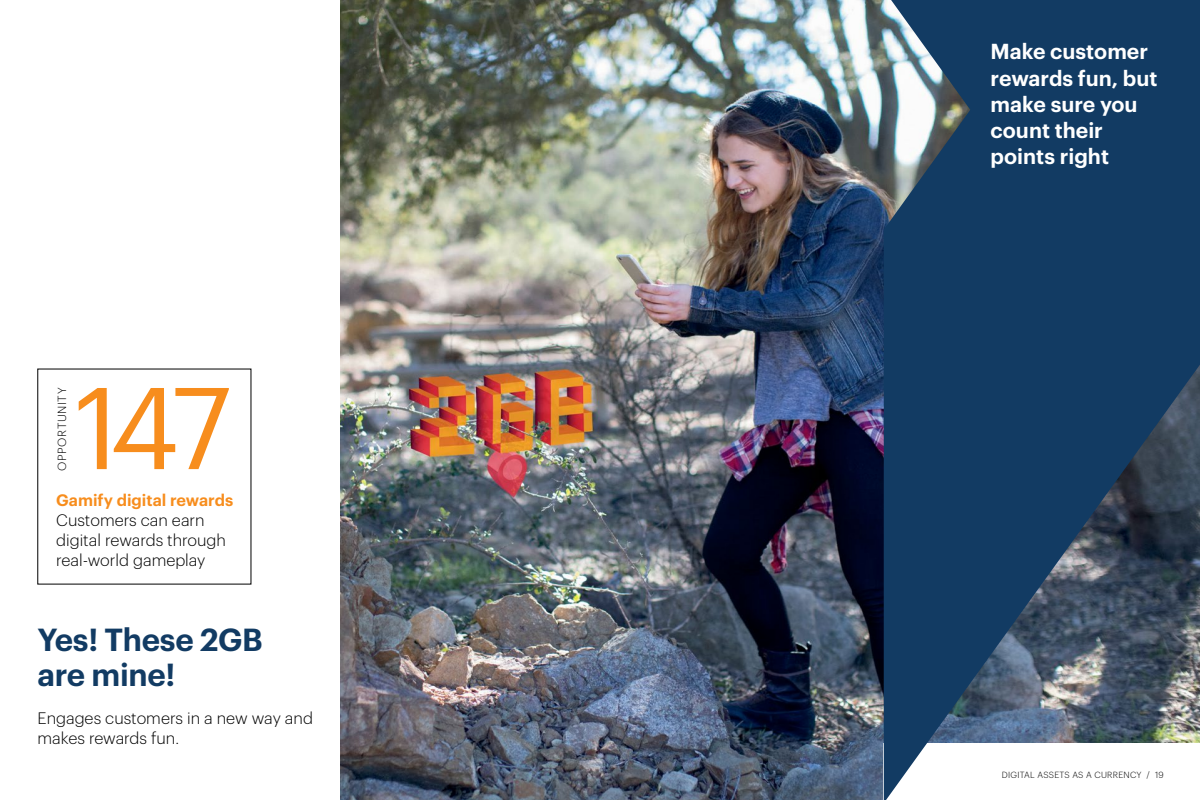
<style>
.page{position:relative;width:1200px;height:800px;background:#fff}
.page>*{position:absolute;margin:0;border:0;box-sizing:border-box;transform-origin:0 0}
.t1{font:113.44px "Graphik";color:#f78d1d}
.t2{font:600 31.25px/35px "Graphik";letter-spacing:-.01em;color:#123b63}
.t3{font:600 21.25px/26.2px "Graphik";color:#fff}
.t4{font:300 16.25px/20px "Graphik";color:#000}
.t5{font:600 16.25px "Graphik";color:#f78d1d}
.t6{font:300 11.56px "Graphik";letter-spacing:.05em;color:#000}
.t7{font:300 8.75px "Graphik";letter-spacing:.03em;color:#000}
</style>
<div class="page">
<img style="left:341px;top:0;width:543px;height:800px">
<svg style="left:884px;top:0;width:316px;height:800px;background:#345371"></svg>
<p class="t6" style="left:54px;top:471px;width:84px;rotate:-90deg">OPPORTUNITY</p>
<h1 class="t1" style="left:75px;top:343px;width:158px">147</h1>
<p class="t5" style="left:56px;top:488px;width:178px">Gamify digital rewards</p>
<p class="t4" style="left:56px;top:509px;width:171px">Customers can earn digital rewards through real-world gameplay</p>
<h2 class="t2" style="left:38px;top:620px;width:227px">Yes! These 2GB are mine!</h2>
<p class="t4" style="left:38px;top:707px;width:277px">Engages customers in a new way and makes rewards fun.</p>
<h3 class="t3" style="left:991px;top:37px;width:168px">Make customer rewards fun, but make sure you count their points right</h3>
<p class="t7" style="left:1002px;top:768px;width:163px">DIGITAL ASSETS AS A CURRENCY / 19</p>
</div>
